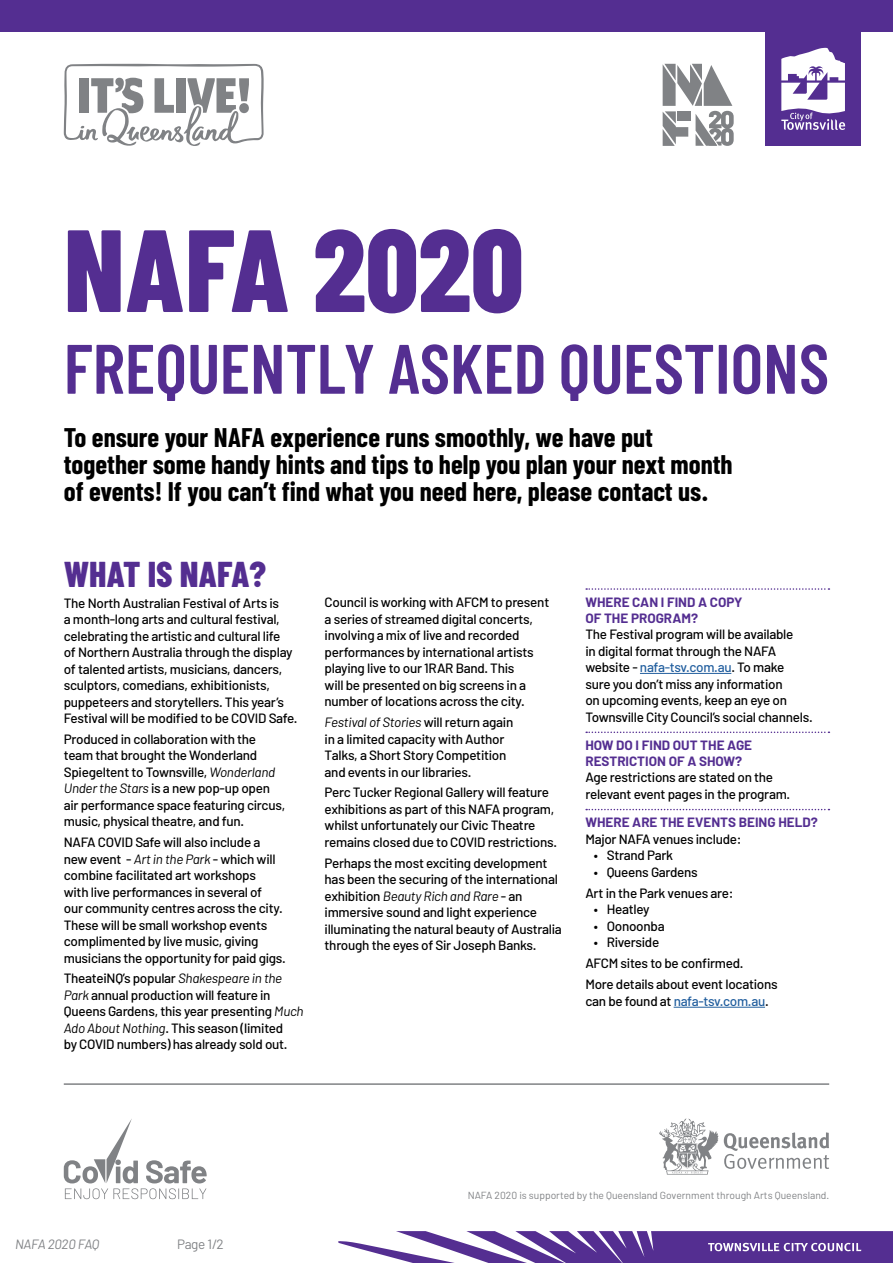
<style>
.page{position:relative;width:893px;height:1263px;background:#fff}
.page>*{position:absolute;margin:0;border:0;box-sizing:border-box;transform-origin:0 0}
.t1{font:800 116.7px "Barlow Condensed";color:#542e91}
.t2{font:600 69.75px "Barlow Condensed";color:#542e91}
.t3{font:800 36px "Barlow Condensed";color:#542e91}
.t4{font:700 27px/27px "Barlow Condensed";color:#000}
.t5{font:500 13.5px/16.5px "Barlow";letter-spacing:-.02em;color:#000}
.t6{font:700 13.5px/15.8px "Barlow";color:#542e91}
.t7{font:500 13.5px "Barlow";letter-spacing:-.02em;color:#215e9e}
.t8{font:italic 13.5px "Barlow";letter-spacing:-.02em;color:#808285}
.t9{font:13.5px "Barlow";color:#808285}
.t10{font:10.35px "Barlow";color:#808285}
.s1{font-weight:400;font-style:italic}
.s2{color:#215e9e}
.s3{color:#000}
</style>
<div class="page">
<div style="left:0;top:0;width:893px;height:32px;background:#542e91"></div>
<svg style="left:338px;top:1231px;width:555px;height:32px"></svg>
<div style="left:765px;top:22px;width:96px;height:124px;background:#542e91"></div>
<svg style="left:781px;top:48px;width:64px;height:82px"></svg>
<svg style="left:663px;top:64px;width:71px;height:82px"></svg>
<hr style="left:64px;top:1083px;width:765px;height:2px;background:#808285">
<svg style="left:64px;top:64px;width:200px;height:82px"></svg>
<svg style="left:64px;top:1119px;width:143px;height:80px"></svg>
<svg style="left:659px;top:1118px;width:59px;height:56px"></svg>
<svg style="left:724px;top:1132px;width:105px;height:37px"></svg>
<svg style="left:586px;top:588px;width:243px;height:2px"></svg>
<hr style="left:640px;top:673px;width:91px;height:1px;background:#215e9e">
<svg style="left:586px;top:731px;width:243px;height:2px"></svg>
<svg style="left:586px;top:809px;width:243px;height:1px"></svg>
<hr style="left:674px;top:1007px;width:91px;height:1px;background:#215e9e">
<h1 class="t1" style="left:64px;top:197px;width:461px">NAFA 2020</h1>
<h2 class="t2" style="left:64px;top:325px;width:767px">FREQUENTLY ASKED QUESTIONS</h2>
<h3 class="t4" style="left:64px;top:424px;width:670px">To ensure your NAFA experience runs smoothly, we have put together some handy hints and tips to help you plan your next month of events! If you can’t find what you need here, please contact us.</h3>
<h3 class="t3" style="left:64px;top:551px;width:204px">WHAT IS NAFA?</h3>
<p class="t5" style="left:64px;top:594px;width:235px">The North Australian Festival of Arts is<br>a month-long arts and cultural festival, celebrating the artistic and cultural life<br>of Northern Australia through the display of talented artists, musicians, dancers, sculptors, comedians, exhibitionists, puppeteers and storytellers. This year’s Festival will be modified to be COVID Safe.</p>
<p class="t5" style="left:64px;top:730px;width:223px">Produced in collaboration with the team that brought the Wonderland Spiegeltent to Townsville, <span class="s1">Wonderland Under the Stars</span> is a new pop-up open air performance space featuring circus, music, physical theatre, and fun.</p>
<p class="t5" style="left:64px;top:834px;width:224px">NAFA COVID Safe will also include a new event - <span class="s1">Art in the Park</span> - which will combine facilitated art workshops<br>with live performances in several of<br>our community centres across the city.<br>These will be small workshop events complimented by live music, giving musicians the opportunity for paid gigs.</p>
<p class="t5" style="left:64px;top:970px;width:241px">TheateiNQ’s popular <span class="s1">Shakespeare in the Park</span> annual production will feature in Queens Gardens, this year presenting <span class="s1">Much Ado About Nothing</span>. This season (limited<br>by COVID numbers) has already sold out.</p>
<p class="t5" style="left:325px;top:594px;width:226px">Council is working with AFCM to present a series of streamed digital concerts, involving a mix of live and recorded performances by international artists playing live to our 1RAR Band. This<br>will be presented on big screens in a number of locations across the city.</p>
<p class="t5" style="left:325px;top:714px;width:190px"><span class="s1">Festival of Stories</span> will return again in a limited capacity with Author Talks, a Short Story Competition and events in our libraries.</p>
<p class="t5" style="left:325px;top:784px;width:234px">Perc Tucker Regional Gallery will feature exhibitions as part of this NAFA program, whilst unfortunately our Civic Theatre remains closed due to COVID restrictions.</p>
<p class="t5" style="left:325px;top:854px;width:239px">Perhaps the most exciting development has been the securing of the international exhibition <span class="s1">Beauty Rich and Rare</span> - an immersive sound and light experience illuminating the natural beauty of Australia through the eyes of Sir Joseph Banks.</p>
<p class="t6" style="left:585px;top:594px;width:158px">WHERE CAN I FIND A COPY<br>OF THE PROGRAM?</p>
<p class="t5" style="left:585px;top:626px;width:229px">The Festival program will be available<br>in digital format through the NAFA website - <span class="s2">nafa-tsv.com.au</span>. To make sure you don’t miss any information<br>on upcoming events, keep an eye on Townsville City Council’s social channels.</p>
<p class="t6" style="left:585px;top:737px;width:168px">HOW DO I FIND OUT THE AGE<br>RESTRICTION OF A SHOW?</p>
<p class="t5" style="left:585px;top:769px;width:206px">Age restrictions are stated on the relevant event pages in the program.</p>
<p class="t6" style="left:585px;top:814px;width:234px">WHERE ARE THE EVENTS BEING HELD?</p>
<p class="t5" style="left:585px;top:830px;width:158px">Major NAFA venues include:</p>
<p class="t5" style="left:594px;top:847px;width:81px">• Strand Park</p>
<p class="t5" style="left:585px;top:861px;width:150px;line-height:21px;text-indent:9px">• Queens Gardens<br>Art in the Park venues are:</p>
<p class="t5" style="left:594px;top:901px;width:57px">• Heatley</p>
<p class="t5" style="left:594px;top:917px;width:72px">• Oonoonba</p>
<p class="t5" style="left:585px;top:932px;width:194px;line-height:21px;text-indent:9px">• Riverside<br>AFCM sites to be confirmed.<br>More details about event locations</p>
<p class="t7" style="left:585px;top:992px;width:185px"><span class="s3">can be found at</span> nafa-tsv.com.au<span class="s3">.</span></p>
<p class="t8" style="left:15px;top:1236px;width:86px">NAFA 2020 FAQ</p>
<p class="t9" style="left:177px;top:1236px;width:48px">Page 1/2</p>
<p class="t10" style="left:468px;top:1189px;width:363px">NAFA 2020 is supported by the Queensland Government through Arts Queensland.</p>
</div>
